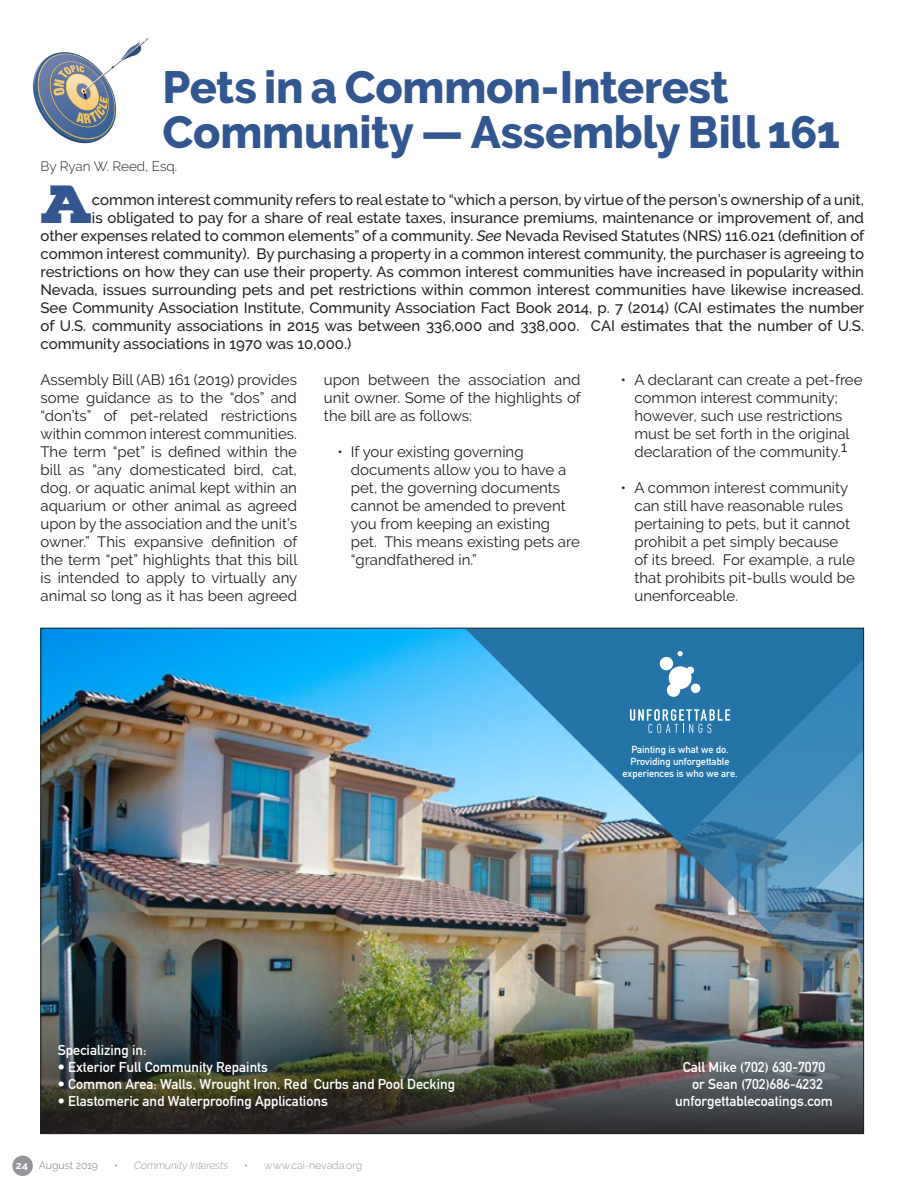
<style>
.page{position:relative;width:918px;height:1188px;background:#fff}
.page>*{position:absolute;margin:0;border:0;box-sizing:border-box;transform-origin:0 0}
.t1{font:800 45px/45px "Raleway";letter-spacing:-.005em;color:#315690}
.t2{font:28.95px "Big Ten Block";color:#315690}
.t3{font:15px/18px "Raleway";color:#231f20}
.t4{font:500 15px "Raleway";color:#231f20}
.t5{font:700 14.1px/17px "DIN Alternate";color:#fff;text-align:center}
.t6{font:300 13.5px "Raleway";color:#231f20}
.t7{font:italic 300 10.5px "Raleway";color:#939598}
.t8{font:300 10.5px "Raleway";color:#939598}
.t9{font:10.5px "Raleway";letter-spacing:-.005em;color:#939598}
.t10{font:700 10.05px/12.1px "DIN Alternate";color:#fff;text-align:center}
.s1{font-style:italic}
.s2{font-weight:700;color:#fff}
.s3{font-weight:400;font-style:normal}
.s4{font-weight:400}
</style>
<div class="page">
<svg style="left:33px;top:37px;width:116px;height:107px"></svg>
<img style="left:42px;top:630px;width:588px;height:338px">
<img style="left:42px;top:968px;width:820px;height:164px">
<svg style="left:466px;top:630px;width:164px;height:213px;background:#61a1c6"></svg>
<img style="left:630px;top:630px;width:232px;height:394px">
<div style="left:12px;top:1156px;width:21px;height:20px;background:#939598;border-radius:50%"></div>
<h1 class="t1" style="left:163px;top:65px;width:679px">Pets in a Common-Interest<br>Community — Assembly Bill 161</h1>
<p class="t6" style="left:40px;top:158px;width:138px">By Ryan W. Reed, Esq.</p>
<h2 class="t2" style="left:40px;top:196px;width:53px">A</h2>
<p class="t4" style="left:92px;top:191px;width:774px">common interest community refers to real estate to “which a person, by virtue of the person’s ownership of a unit,</p>
<p class="t4" style="left:92px;top:209px;width:774px">is obligated to pay for a share of real estate taxes, insurance premiums, maintenance or improvement of, and</p>
<p class="t4" style="left:40px;top:227px;width:825px">other expenses related to common elements” of a community. <span class="s1">See</span> Nevada Revised Statutes (NRS) 116.021 (definition of</p>
<p class="t4" style="left:40px;top:245px;width:825px">common interest community). By purchasing a property in a common interest community, the purchaser is agreeing to</p>
<p class="t4" style="left:40px;top:263px;width:825px">restrictions on how they can use their property. As common interest communities have increased in popularity within</p>
<p class="t4" style="left:40px;top:281px;width:825px">Nevada, issues surrounding pets and pet restrictions within common interest communities have likewise increased.</p>
<p class="t4" style="left:40px;top:299px;width:825px">See Community Association Institute, Community Association Fact Book 2014, p. 7 (2014) (CAI estimates the number</p>
<p class="t4" style="left:40px;top:317px;width:825px">of U.S. community associations in 2015 was between 336,000 and 338,000. CAI estimates that the number of U.S.</p>
<p class="t4" style="left:40px;top:335px;width:312px">community associations in 1970 was 10,000.)</p>
<p class="t3" style="left:40px;top:370px;width:258px;text-align:justify">Assembly Bill (AB) 161 (2019) provides some guidance as to the “dos” and “don’ts” of pet-related restrictions within common interest communities.<br>The term “pet” is defined within the bill as “any domesticated bird, cat, dog, or aquatic animal kept within an aquarium or other animal as agreed upon by the association and the unit’s owner.” This expansive definition of the term “pet” highlights that this bill is intended to apply to virtually any animal so long as it has been agreed</p>
<p class="t3" style="left:324px;top:370px;width:258px;text-align:justify">upon between the association and unit owner. Some of the highlights of the bill are as follows:</p>
<p class="t3" style="left:634px;top:370px;width:230px;text-indent:-14px">• A declarant can create a pet-free common interest community; however, such use restrictions must be set forth in the original declaration of the community.1</p>
<p class="t3" style="left:634px;top:478px;width:222px;text-indent:-14px">• A common interest community can still have reasonable rules pertaining to pets, but it cannot prohibit a pet simply because of its breed. For example, a rule that prohibits pit-bulls would be unenforceable.</p>
<p class="t3" style="left:351px;top:442px;width:230px;text-indent:-14px">• If your existing governing documents allow you to have a pet, the governing documents cannot be amended to prevent you from keeping an existing<br>pet. This means existing pets are “grandfathered in.”</p>
<p class="t5" style="left:58px;top:1041px;width:90px">Specializing in:</p>
<p class="t5" style="left:58px;top:1058px;width:212px">• Exterior Full Community Repaints</p>
<p class="t5" style="left:58px;top:1075px;width:399px">• Common Area: Walls, Wrought Iron, Red Curbs and Pool Decking</p>
<p class="t5" style="left:58px;top:1092px;width:272px">• Elastomeric and Waterproofing Applications</p>
<p class="t9" style="left:16px;top:1159px;width:84px"><span class="s2">24</span> August 2019</p>
<p class="t7" style="left:114px;top:1159px;width:115px"><span class="s3">•</span> Community Interests</p>
<p class="t8" style="left:244px;top:1159px;width:119px"><span class="s4">•</span> www.cai-nevada.org</p>
<p class="t10" style="left:623px;top:743px;width:116px">Painting is what we do.<br>Providing unforgettable experiences is who we are.</p>
<p class="t5" style="left:675px;top:1058px;width:159px">Call Mike (702) 630-7070 or Sean (702)686-4232 unforgettablecoatings.com</p>
</div>
